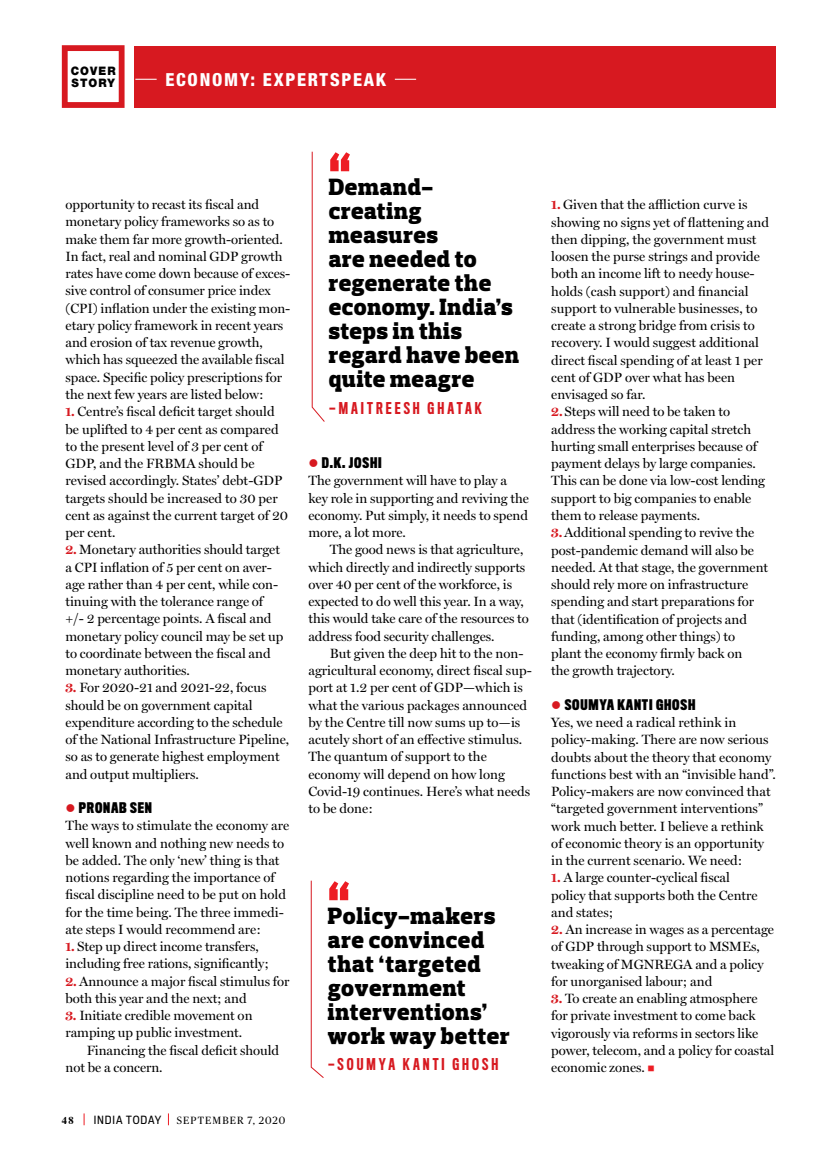
<style>
.page{position:relative;width:838px;height:1161px;background:#fff}
.page>*{position:absolute;margin:0;border:0;box-sizing:border-box;transform-origin:0 0}
.t1{font:900 24px/24px "Prelo Slab";letter-spacing:.03em;color:#000}
.t2{font:800 condensed 18px "Helvetica Neue LT Pro";letter-spacing:.095em;color:#fff}
.t3{font:500 15px "Titling Gothic FB Comp";letter-spacing:.205em;color:#d71920}
.t4{font:13.5px/17.2px "Miller Display";letter-spacing:-.005em;color:#000}
.t5{font:700 13.5px "Titling Gothic FB Comp";letter-spacing:.06em;color:#000}
.t6{font:900 11.7px/12.3px "Helvetica Neue LT Std";letter-spacing:.095em;color:#000;scale:.95 1}
.t7{font:10.5px "Publico Headline";letter-spacing:.11em;color:#000}
.t8{font:10.5px "Titling Gothic FB Narrow";letter-spacing:.08em;color:#000}
.t9{font:700 10.5px "Times";color:#000}
.s1{font-weight:700;color:#d71920}
.s2{color:#d71920}
.s3{font-family:"Titling Gothic FB Comp";font-weight:700}
.s4{color:#ed1d24}
</style>
<div class="page">
<svg style="left:84px;top:1113px;width:1px;height:12px"></svg>
<svg style="left:168px;top:1113px;width:1px;height:12px"></svg>
<svg style="left:311px;top:880px;width:38px;height:198px"></svg>
<svg style="left:311px;top:151px;width:39px;height:271px"></svg>
<div style="left:62px;top:45px;width:63px;height:63px;border:6px solid #d71920"></div>
<div style="left:134px;top:46px;width:642px;height:61px;background:#d71920"></div>
<svg style="left:395px;top:79px;width:21px;height:1px"></svg>
<svg style="left:135px;top:79px;width:22px;height:1px"></svg>
<p class="t6" style="left:71px;top:64px;width:49px">COVER<br>STORY</p>
<p class="t2" style="left:165px;top:68px;width:222px">ECONOMY: EXPERTSPEAK</p>
<p class="t4" style="left:65px;top:196px;width:226px">opportunity to recast its fiscal and monetary policy frameworks so as to make them far more growth-oriented.<br>In fact, real and nominal GDP growth rates have come down because of exces&shy;sive control of consumer price index (CPI) inflation under the existing mon&shy;etary policy framework in recent years and erosion of tax revenue growth, which has squeezed the available fiscal space. Specific policy prescriptions for the next few years are listed below:</p>
<p class="t4" style="left:65px;top:403px;width:224px"><span class="s1">1.</span> Centre’s fiscal deficit target should be uplifted to 4 per cent as compared to the present level of 3 per cent of<br>GDP, and the FRBMA should be revised accordingly. States’ debt-GDP targets should be increased to 30 per cent as against the current target of 20 per cent.</p>
<p class="t4" style="left:65px;top:541px;width:219px"><span class="s1">2.</span> Monetary authorities should target a CPI inflation of 5 per cent on aver&shy;age rather than 4 per cent, while con&shy;tinuing with the tolerance range of +/- 2 percentage points. A fiscal and monetary policy council may be set up to coordinate between the fiscal and monetary authorities.</p>
<p class="t4" style="left:65px;top:679px;width:225px"><span class="s1">3.</span> For 2020-21 and 2021-22, focus should be on government capital expenditure according to the schedule of the National Infrastructure Pipeline, so as to generate highest employment and output multipliers.</p>
<p class="t4" style="left:65px;top:800px;width:225px"><span class="s2">●</span> <span class="s3">PRONAB SEN<br></span>The ways to stimulate the economy are well known and nothing new needs to be added. The only ‘new’ thing is that notions regarding the importance of fiscal discipline need to be put on hold for the time being. The three immedi&shy;ate steps I would recommend are:</p>
<p class="t4" style="left:65px;top:938px;width:205px"><span class="s1">1.</span> Step up direct income transfers, including free rations, significantly;</p>
<p class="t4" style="left:65px;top:972px;width:225px"><span class="s1">2.</span> Announce a major fiscal stimulus for both this year and the next; and</p>
<p class="t4" style="left:65px;top:1007px;width:188px"><span class="s1">3.</span> Initiate credible movement on</p>
<p class="t4" style="left:65px;top:1024px;width:178px">ramping up public investment.</p>
<p class="t4" style="left:87px;top:1041px;width:194px">Financing the fiscal deficit should</p>
<p class="t4" style="left:65px;top:1058px;width:99px">not be a concern.</p>
<p class="t9" style="left:62px;top:1110px;width:13px">48</p>
<p class="t8" style="left:94px;top:1113px;width:69px">INDIA TODAY</p>
<p class="t7" style="left:177px;top:1112px;width:110px">SEPTEMBER 7, 2020</p>
<p class="t1" style="left:329px;top:175px;width:192px">Demand&shy;creating measures<br>are needed to regenerate the economy. India’s steps in this regard have been quite meagre</p>
<p class="t3" style="left:329px;top:399px;width:154px">—MAITREESH GHATAK</p>
<p class="t5" style="left:308px;top:455px;width:75px"><span class="s2">●</span> D.K. JOSHI</p>
<p class="t4" style="left:308px;top:472px;width:200px">The government will have to play a</p>
<p class="t4" style="left:308px;top:489px;width:222px">key role in supporting and reviving the</p>
<p class="t4" style="left:308px;top:506px;width:221px">economy. Put simply, it needs to spend</p>
<p class="t4" style="left:308px;top:524px;width:99px">more, a lot more.</p>
<p class="t4" style="left:330px;top:541px;width:195px">The good news is that agriculture,</p>
<p class="t4" style="left:308px;top:558px;width:218px">which directly and indirectly supports</p>
<p class="t4" style="left:308px;top:575px;width:205px">over 40 per cent of the workforce, is</p>
<p class="t4" style="left:308px;top:593px;width:217px">expected to do well this year. In a way,</p>
<p class="t4" style="left:308px;top:610px;width:222px">this would take care of the resources to</p>
<p class="t4" style="left:308px;top:627px;width:188px">address food security challenges.</p>
<p class="t4" style="left:330px;top:644px;width:195px">But given the deep hit to the non-</p>
<p class="t4" style="left:308px;top:662px;width:225px">agricultural economy, direct fiscal sup-</p>
<p class="t4" style="left:308px;top:679px;width:216px">port at 1.2 per cent of GDP—which is</p>
<p class="t4" style="left:308px;top:696px;width:220px">what the various packages announced</p>
<p class="t4" style="left:308px;top:713px;width:213px">by the Centre till now sums up to—is</p>
<p class="t4" style="left:308px;top:731px;width:215px">acutely short of an effective stimulus.</p>
<p class="t4" style="left:308px;top:748px;width:180px">The quantum of support to the</p>
<p class="t4" style="left:308px;top:765px;width:198px">economy will depend on how long</p>
<p class="t4" style="left:308px;top:782px;width:223px">Covid-19 continues. Here’s what needs</p>
<p class="t4" style="left:308px;top:800px;width:66px">to be done:</p>
<p class="t1" style="left:328px;top:904px;width:183px">Policy-makers are convinced that ‘targeted government interventions’ work way better</p>
<p class="t3" style="left:328px;top:1056px;width:172px">—SOUMYA KANTI GHOSH</p>
<p class="t4" style="left:551px;top:196px;width:219px"><span class="s1">1.</span> Given that the affliction curve is showing no signs yet of flattening and then dipping, the government must loosen the purse strings and provide both an income lift to needy house&shy;holds (cash support) and financial support to vulnerable businesses, to create a strong bridge from crisis to recovery. I would suggest additional direct fiscal spending of at least 1 per cent of GDP over what has been envisaged so far.</p>
<p class="t4" style="left:551px;top:403px;width:218px"><span class="s1">2.</span> Steps will need to be taken to address the working capital stretch hurting small enterprises because of payment delays by large companies.<br>This can be done via low-cost lending support to big companies to enable them to release payments.<br><span class="s1">3.</span>Additional spending to revive the post-pandemic demand will also be needed. At that stage, the government should rely more on infrastructure spending and start preparations for that (identification of projects and funding, among other things) to plant the economy firmly back on<br>the growth trajectory.</p>
<p class="t4" style="left:551px;top:696px;width:226px"><span class="s2">●</span> <span class="s3">SOUMYA KANTI GHOSH<br></span>Yes, we need a radical rethink in policy-making. There are now serious doubts about the theory that economy functions best with an “invisible hand”.<br>Policy-makers are now convinced that “targeted government interventions” work much better. I believe a rethink of economic theory is an opportunity in the current scenario. We need:</p>
<p class="t4" style="left:551px;top:869px;width:208px"><span class="s1">1.</span> A large counter-cyclical fiscal policy that supports both the Centre and states;</p>
<p class="t4" style="left:551px;top:921px;width:224px"><span class="s1">2.</span> An increase in wages as a percentage of GDP through support to MSMEs, tweaking of MGNREGA and a policy for unorganised labour; and</p>
<p class="t4" style="left:551px;top:990px;width:224px"><span class="s1">3.</span> To create an enabling atmosphere for private investment to come back vigorously via reforms in sectors like power, telecom, and a policy for coastal economic zones. <span class="s4">■</span></p>
</div>
